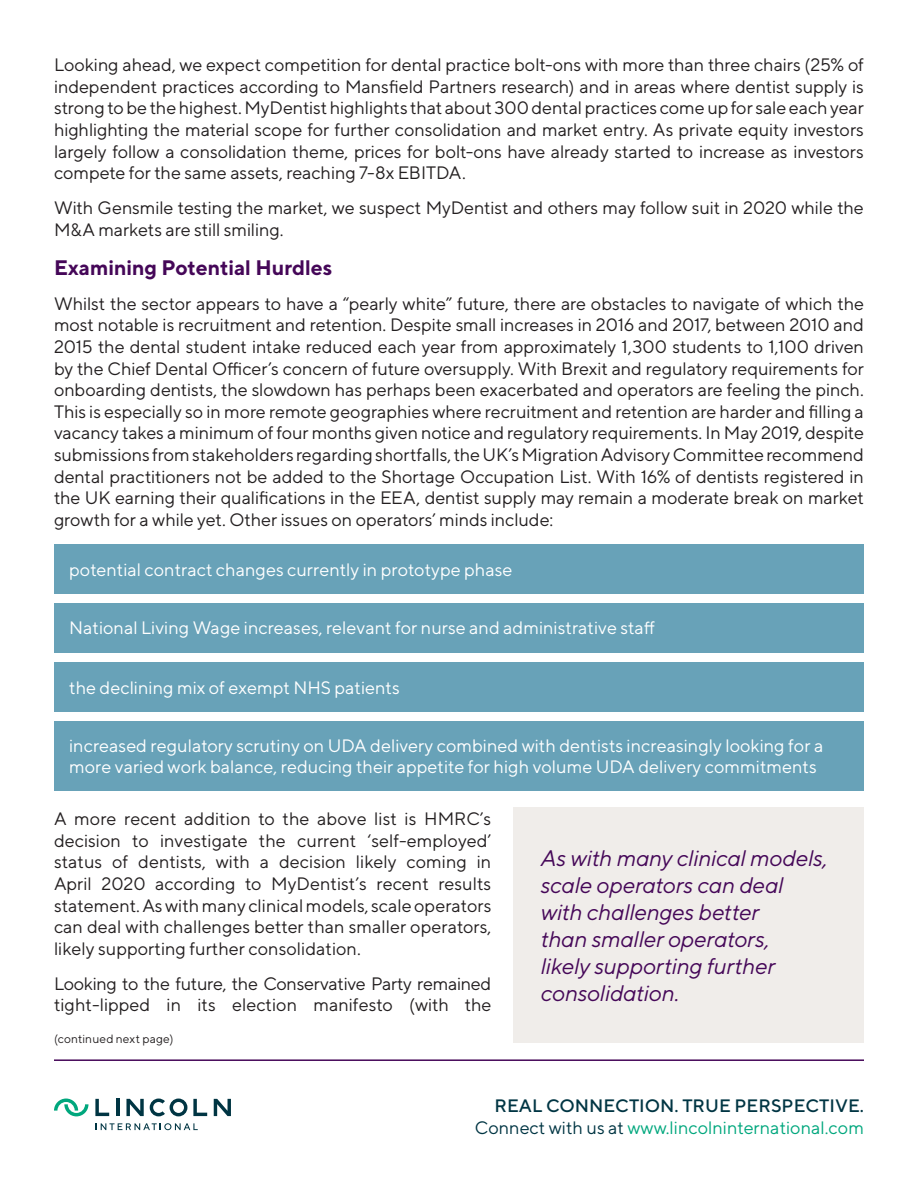
<style>
.page{position:relative;width:918px;height:1188px;background:#fff}
.page>*{position:absolute;margin:0;border:0;box-sizing:border-box;transform-origin:0 0}
.t1{font:italic 22.5px/27px "TT Norms";letter-spacing:-.01em;color:#450758}
.t2{font:700 21px "TT Norms";letter-spacing:-.005em;color:#450758}
.t3{font:18px/21.6px "TT Norms";letter-spacing:-.005em;color:#231f20;text-align:justify}
.t4{font:18px/21.6px "TT Norms";color:#fff}
.t5{font:500 18px/21.6px "TT Norms";color:#003543;text-align:right}
.t6{font:12px "TT Norms";letter-spacing:.015em;color:#231f20}
.s1{font-weight:400}
.s2{font-weight:400;color:#00a77d}
</style>
<div class="page">
<hr style="left:116px;top:1099px;width:4px;height:17px;background:#003543">
<svg style="left:126px;top:1099px;width:18px;height:17px"></svg>
<svg style="left:95px;top:1099px;width:14px;height:17px"></svg>
<svg style="left:214px;top:1099px;width:17px;height:17px"></svg>
<svg style="left:193px;top:1099px;width:14px;height:17px"></svg>
<svg style="left:150px;top:1099px;width:37px;height:17px"></svg>
<svg style="left:54px;top:1099px;width:34px;height:17px"></svg>
<svg style="left:96px;top:1123px;width:102px;height:7px"></svg>
<hr style="left:54px;top:1059px;width:810px;height:2px;background:#450758">
<div style="left:54px;top:663px;width:810px;height:49px;background:#68a2b8"></div>
<div style="left:54px;top:603px;width:810px;height:50px;background:#68a2b8"></div>
<div style="left:54px;top:545px;width:810px;height:49px;background:#68a2b8"></div>
<div style="left:54px;top:722px;width:810px;height:69px;background:#68a2b8"></div>
<div style="left:513px;top:808px;width:351px;height:235px;background:#f0edea"></div>
<p class="t3" style="left:54px;top:54px;width:812px">Looking ahead, we expect competition for dental practice bolt-ons with more than three chairs (25% of independent practices according to Mansfield Partners research) and in areas where dentist supply is strong to be the highest. MyDentist highlights that about 300 dental practices come up for sale each year highlighting the material scope for further consolidation and market entry. As private equity investors largely follow a consolidation theme, prices for bolt-ons have already started to increase as investors compete for the same assets, reaching 7-8x EBITDA.</p>
<p class="t3" style="left:54px;top:197px;width:811px">With Gensmile testing the market, we suspect MyDentist and others may follow suit in 2020 while the<br>M&amp;A markets are still smiling.</p>
<p class="t2" style="left:54px;top:254px;width:280px">Examining Potential Hurdles</p>
<p class="t3" style="left:54px;top:292px;width:812px">Whilst the sector appears to have a “pearly white” future, there are obstacles to navigate of which the most notable is recruitment and retention. Despite small increases in 2016 and 2017, between 2010 and 2015 the dental student intake reduced each year from approximately 1,300 students to 1,100 driven by the Chief Dental Officer’s concern of future oversupply. With Brexit and regulatory requirements for onboarding dentists, the slowdown has perhaps been exacerbated and operators are feeling the pinch.<br>This is especially so in more remote geographies where recruitment and retention are harder and filling a vacancy takes a minimum of four months given notice and regulatory requirements. In May 2019, despite submissions from stakeholders regarding shortfalls, the UK’s Migration Advisory Committee recommend dental practitioners not be added to the Shortage Occupation List. With 16% of dentists registered in the UK earning their qualifications in the EEA, dentist supply may remain a moderate break on market growth for a while yet. Other issues on operators’ minds include:</p>
<p class="t4" style="left:69px;top:558px;width:445px">potential contract changes currently in prototype phase</p>
<p class="t4" style="left:69px;top:617px;width:587px">National Living Wage increases, relevant for nurse and administrative staff</p>
<p class="t4" style="left:69px;top:676px;width:332px">the declining mix of exempt NHS patients</p>
<p class="t4" style="left:69px;top:734px;width:756px">increased regulatory scrutiny on UDA delivery combined with dentists increasingly looking for a more varied work balance, reducing their appetite for high volume UDA delivery commitments</p>
<p class="t3" style="left:54px;top:808px;width:439px">A more recent addition to the above list is HMRC’s decision to investigate the current ‘self-employed’ status of dentists, with a decision likely coming in April 2020 according to MyDentist’s recent results statement. As with many clinical models, scale operators can deal with challenges better than smaller operators, likely supporting further consolidation.</p>
<p class="t3" style="left:54px;top:972px;width:439px">Looking to the future, the Conservative Party remained tight-lipped in its election manifesto (with the</p>
<p class="t6" style="left:54px;top:1031px;width:121px">(continued next page)</p>
<p class="t1" style="left:541px;top:844px;width:289px">As with many clinical models, scale operators can deal with challenges better<br>than smaller operators,<br>likely supporting further consolidation.</p>
<p class="t5" style="left:475px;top:1095px;width:391px">REAL CONNECTION. TRUE PERSPECTIVE.<br><span class="s1">Connect with us at</span> <span class="s2">www.lincolninternational.com</span></p>
</div>
